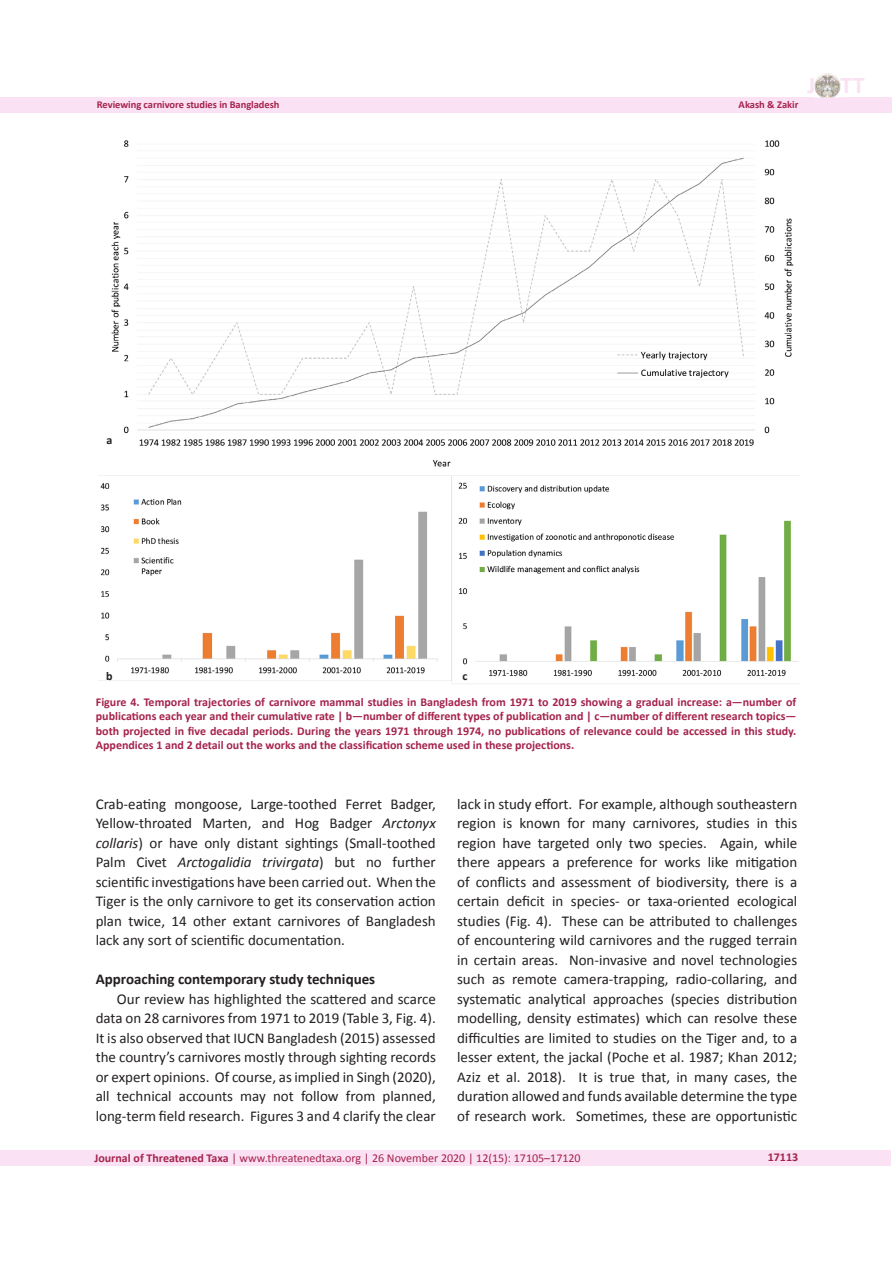
<style>
.page{position:relative;width:893px;height:1263px;background:#fff}
.page>*{position:absolute;margin:0;border:0;box-sizing:border-box;transform-origin:0 0}
.t1{font:24px "Calibri Bold 2";color:#fbe1f4}
.t2{font:15px/19.5px "Calibri";color:#231f20;text-align:justify}
.t3{font:700 15px "Calibri";color:#231f20}
.t4{font:700 12px/14.4px "Calibri";color:#a5234c;text-align:justify}
.t5{font:12px "Calibri 2";color:#a5234c}
.t6{font:12px "Calibri Bold 2";color:#a5234c}
.t7{font:12px "Calibri Bold 2";color:#231f20}
.t8{font:10.5px "Calibri Bold 2";letter-spacing:-.005em;color:#a5234c}
.s1{font-family:"Calibri Italic 2"}
.s2{font-family:"Calibri 2"}
.s3{font-family:"Calibri Bold 2"}
</style>
<div class="page">
<div style="left:1px;top:97px;width:891px;height:15px;background:#fbe1f4"></div>
<div style="left:0;top:1150px;width:891px;height:16px;background:#fbe1f4"></div>
<img style="left:815px;top:73px;width:25px;height:24px">
<img style="left:111px;top:140px;width:683px;height:327px">
<img style="left:98px;top:475px;width:701px;height:209px">
<p class="t8" style="left:97px;top:98px;width:184px">Reviewing carnivore studies in Bangladesh</p>
<p class="t8" style="left:739px;top:98px;width:61px">Akash &amp; Zakir</p>
<h1 class="t1" style="left:808px;top:70px;width:59px">J TT</h1>
<p class="t7" style="left:107px;top:432px;width:7px">a</p>
<p class="t7" style="left:106px;top:668px;width:8px">b</p>
<p class="t7" style="left:463px;top:668px;width:7px">c</p>
<p class="t4" style="left:96px;top:695px;width:702px">Figure 4. Temporal trajectories of carnivore mammal studies in Bangladesh from 1971 to 2019 showing a gradual increase: a—number of publications each year and their cumulative rate | b—number of different types of publication and | c—number of different research topics— both projected in five decadal periods. During the years 1971 through 1974, no publications of relevance could be accessed in this study.<br>Appendices 1 and 2 detail out the works and the classification scheme used in these projections.</p>
<p class="t2" style="left:96px;top:794px;width:342px">Crab-eating mongoose, Large-toothed Ferret Badger, Yellow-throated Marten, and Hog Badger <span class="s1">Arctonyx collaris</span>) or have only distant sightings (Small-toothed Palm Civet <span class="s1">Arctogalidia trivirgata</span><span class="s2">) but no further </span>scientific investigations have been carried out. When the Tiger is the only carnivore to get its conservation action <span class="s2">plan twice, 14 other extant carnivores of Bangladesh </span>lack any sort of scientific documentation.</p>
<p class="t3" style="left:96px;top:969px;width:281px">Approaching contemporary study techniques</p>
<p class="t2" style="left:96px;top:989px;width:342px;text-indent:21px">Our review has highlighted the scattered and scarce data on 28 carnivores from 1971 to 2019 (Table 3, Fig. 4).<br>It is also observed that IUCN Bangladesh (2015) assessed the country’s carnivores mostly through sighting records <span class="s2">or expert opinions. Of course, as implied in Singh (2020), </span>all technical accounts may not follow from planned, long-term field research. Figures 3 and 4 clarify the clear</p>
<p class="t2" style="left:457px;top:794px;width:342px">lack in study effort. For example, although southeastern region is known for many carnivores, studies in this region have targeted only two species. Again, while there appears a preference for works like mitigation of conflicts and assessment of biodiversity, there is a certain deficit in species- or taxa-oriented ecological studies (Fig. 4). These can be attributed to challenges <span class="s2">of encountering wild carnivores and the rugged terrain in certain areas. Non-invasive and novel technologies such as remote camera-trapping, radio-collaring, and </span>systematic analytical approaches (species distribution modelling, density estimates) which can resolve these difficulties are limited to studies on the Tiger and, to a lesser extent, the jackal (Poche et al. 1987; Khan 2012; Aziz et al. 2018). It is true that, in many cases, the duration allowed and funds available determine the type of research work. Sometimes, these are opportunistic</p>
<p class="t5" style="left:94px;top:1150px;width:488px"><span class="s3">Journal of Threatened Taxa</span> | www.threatenedtaxa.org | 26 November 2020 | 12(15): 17105–17120</p>
<p class="t6" style="left:768px;top:1149px;width:32px">17113</p>
</div>
